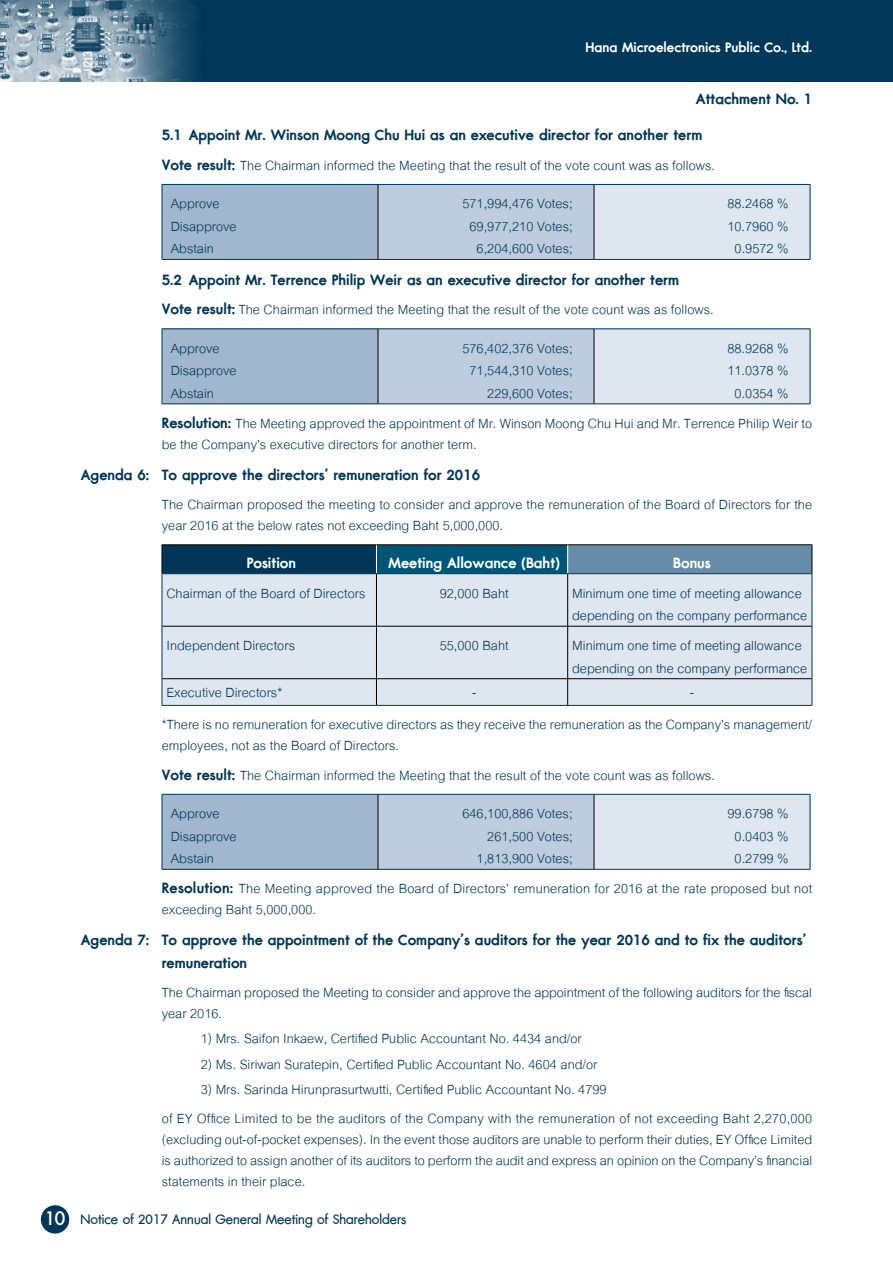
<style>
.page{position:relative;width:893px;height:1263px;background:#fff}
.page>*{position:absolute;margin:0;border:0;box-sizing:border-box;transform-origin:0 0}
.t1{font:19.5px/22.5px "Cordia UPC";color:#003758}
.t2{font:700 19.5px/35.8px "DB Adman X";color:#003758}
.t3{font:700 19.5px "DB Adman X";color:#fff}
.t4{font:18px "DB Adman X";color:#003758}
.t5{font:700 18px "DB Adman X";color:#fff}
.t6{font:500 18px "Futura";color:#fff}
.s1{font-family:"DB Adman X";font-weight:700}
</style>
<div class="page">
<div style="left:162px;top:184px;width:216px;height:75px;background:#a0b7cd"></div>
<div style="left:378px;top:184px;width:216px;height:75px;background:#becdde"></div>
<div style="left:594px;top:184px;width:216px;height:75px;background:#dee6ef"></div>
<hr style="left:378px;top:185px;width:1px;height:74px;background:#000">
<hr style="left:594px;top:185px;width:1px;height:74px;background:#000">
<hr style="left:162px;top:184px;width:216px;height:1px;background:#003758">
<hr style="left:162px;top:185px;width:1px;height:74px;background:#003758">
<hr style="left:378px;top:184px;width:216px;height:1px;background:#003758">
<hr style="left:594px;top:184px;width:216px;height:1px;background:#003758">
<hr style="left:810px;top:185px;width:1px;height:74px;background:#003758">
<hr style="left:162px;top:259px;width:216px;height:1px;background:#003758">
<hr style="left:378px;top:259px;width:216px;height:1px;background:#003758">
<hr style="left:594px;top:259px;width:216px;height:1px;background:#003758">
<div style="left:162px;top:329px;width:216px;height:75px;background:#a0b7cd"></div>
<div style="left:378px;top:329px;width:216px;height:75px;background:#becdde"></div>
<div style="left:594px;top:329px;width:216px;height:75px;background:#dee6ef"></div>
<hr style="left:378px;top:329px;width:1px;height:75px;background:#000">
<hr style="left:594px;top:329px;width:1px;height:75px;background:#000">
<hr style="left:162px;top:329px;width:216px;height:1px;background:#003758">
<hr style="left:162px;top:329px;width:1px;height:75px;background:#003758">
<hr style="left:378px;top:329px;width:216px;height:1px;background:#003758">
<hr style="left:594px;top:329px;width:216px;height:1px;background:#003758">
<hr style="left:810px;top:329px;width:1px;height:75px;background:#003758">
<hr style="left:162px;top:404px;width:216px;height:1px;background:#003758">
<hr style="left:378px;top:404px;width:216px;height:1px;background:#003758">
<hr style="left:594px;top:404px;width:216px;height:1px;background:#003758">
<div style="left:162px;top:545px;width:214px;height:29px;background:#003758"></div>
<div style="left:376px;top:545px;width:192px;height:29px;background:#005678"></div>
<div style="left:568px;top:545px;width:244px;height:29px;background:#668caa"></div>
<div style="left:163px;top:574px;width:649px;height:131px;background:#dee6ef"></div>
<svg style="left:376px;top:545px;width:1px;height:28px"></svg>
<svg style="left:567px;top:545px;width:1px;height:28px"></svg>
<hr style="left:376px;top:574px;width:1px;height:52px;background:#000">
<hr style="left:567px;top:574px;width:1px;height:52px;background:#000">
<hr style="left:162px;top:626px;width:214px;height:1px;background:#000">
<hr style="left:376px;top:626px;width:192px;height:1px;background:#000">
<hr style="left:376px;top:626px;width:1px;height:52px;background:#000">
<hr style="left:568px;top:626px;width:244px;height:1px;background:#000">
<hr style="left:567px;top:626px;width:1px;height:52px;background:#000">
<hr style="left:162px;top:678px;width:214px;height:1px;background:#000">
<hr style="left:376px;top:678px;width:192px;height:1px;background:#000">
<svg style="left:376px;top:679px;width:1px;height:26px"></svg>
<hr style="left:568px;top:678px;width:244px;height:1px;background:#000">
<svg style="left:567px;top:679px;width:1px;height:26px"></svg>
<svg style="left:162px;top:545px;width:1px;height:28px"></svg>
<hr style="left:162px;top:544px;width:214px;height:1px;background:#000">
<hr style="left:376px;top:544px;width:192px;height:1px;background:#000">
<hr style="left:568px;top:544px;width:244px;height:1px;background:#000">
<svg style="left:812px;top:545px;width:1px;height:28px"></svg>
<hr style="left:162px;top:574px;width:1px;height:52px;background:#003758">
<hr style="left:376px;top:573px;width:192px;height:1px;background:#003758">
<hr style="left:568px;top:573px;width:244px;height:1px;background:#003758">
<hr style="left:812px;top:574px;width:1px;height:52px;background:#003758">
<hr style="left:162px;top:626px;width:1px;height:53px;background:#003758">
<hr style="left:812px;top:626px;width:1px;height:53px;background:#003758">
<svg style="left:162px;top:679px;width:1px;height:26px"></svg>
<svg style="left:812px;top:679px;width:1px;height:26px"></svg>
<hr style="left:162px;top:705px;width:214px;height:1px;background:#003758">
<hr style="left:376px;top:705px;width:192px;height:1px;background:#003758">
<hr style="left:568px;top:705px;width:244px;height:1px;background:#003758">
<div style="left:162px;top:794px;width:216px;height:75px;background:#a0b7cd"></div>
<div style="left:378px;top:794px;width:216px;height:75px;background:#becdde"></div>
<div style="left:594px;top:794px;width:216px;height:75px;background:#dee6ef"></div>
<hr style="left:378px;top:794px;width:1px;height:75px;background:#000">
<hr style="left:594px;top:794px;width:1px;height:75px;background:#000">
<hr style="left:162px;top:794px;width:216px;height:1px;background:#003758">
<hr style="left:162px;top:794px;width:1px;height:75px;background:#003758">
<hr style="left:378px;top:794px;width:216px;height:1px;background:#003758">
<hr style="left:594px;top:794px;width:216px;height:1px;background:#003758">
<hr style="left:810px;top:794px;width:1px;height:75px;background:#003758">
<hr style="left:162px;top:869px;width:216px;height:1px;background:#003758">
<hr style="left:378px;top:869px;width:216px;height:1px;background:#003758">
<hr style="left:594px;top:869px;width:216px;height:1px;background:#003758">
<img style="left:0;top:0;width:893px;height:81px">
<div style="left:41px;top:1205px;width:28px;height:28px;background:#003758;border-radius:50%"></div>
<p class="t6" style="left:44px;top:1206px;width:23px">10</p>
<p class="t5" style="left:586px;top:36px;width:228px">Hana Microelectronics Public Co., Ltd.</p>
<p class="t2" style="left:162px;top:82px;width:652px;text-indent:534px">Attachment No. 1<br>5.1 Appoint Mr. Winson Moong Chu Hui as an executive director for another term</p>
<p class="t1" style="left:171px;top:145px;width:546px;line-height:38.7px;text-indent:-9px"><span class="s1">Vote result:</span> The Chairman informed the Meeting that the result of the vote count was as follows.<br>Approve</p>
<p class="t1" style="left:171px;top:214px;width:68px">Disapprove<br>Abstain</p>
<p class="t1" style="left:462px;top:192px;width:112px;text-align:right">571,994,476 Votes;<br>69,977,210 Votes;<br>6,204,600 Votes;</p>
<p class="t1" style="left:727px;top:192px;width:63px;text-align:center">88.2468 %<br>10.7960 %<br>0.9572 %</p>
<p class="t2" style="left:162px;top:262px;width:519px">5.2 Appoint Mr. Terrence Philip Weir as an executive director for another term</p>
<p class="t1" style="left:171px;top:290px;width:544px;line-height:38.7px;text-indent:-9px"><span class="s1">Vote result:</span> The Chairman informed the Meeting that the result of the vote count was as follows.<br>Approve</p>
<p class="t1" style="left:171px;top:359px;width:68px">Disapprove<br>Abstain</p>
<p class="t1" style="left:462px;top:336px;width:112px;text-align:right">576,402,376 Votes;<br>71,544,310 Votes;<br>229,600 Votes;</p>
<p class="t1" style="left:727px;top:336px;width:63px;text-align:center">88.9268 %<br>11.0378 %<br>0.0354 %</p>
<p class="t1" style="left:162px;top:412px;width:652px;line-height:21px"><span class="s1">Resolution:</span> The Meeting approved the appointment of Mr. Winson Moong Chu Hui and Mr. Terrence Philip Weir to be the Company’s executive directors for another term.</p>
<p class="t2" style="left:81px;top:457px;width:401px">Agenda 6: To approve the directors’ remuneration for 2016</p>
<p class="t1" style="left:162px;top:493px;width:652px;line-height:21px">The Chairman proposed the meeting to consider and approve the remuneration of the Board of Directors for the year 2016 at the below rates not exceeding Baht 5,000,000.</p>
<p class="t3" style="left:247px;top:551px;width:51px">Position</p>
<p class="t3" style="left:389px;top:551px;width:173px">Meeting Allowance (Baht)</p>
<p class="t3" style="left:673px;top:551px;width:39px">Bonus</p>
<p class="t1" style="left:166px;top:581px;width:200px">Chairman of the Board of Directors</p>
<p class="t1" style="left:440px;top:581px;width:70px">92,000 Baht</p>
<p class="t1" style="left:572px;top:581px;width:237px">Minimum one time of meeting allowance depending on the company performance</p>
<p class="t1" style="left:166px;top:634px;width:130px">Independent Directors</p>
<p class="t1" style="left:440px;top:634px;width:70px">55,000 Baht</p>
<p class="t1" style="left:572px;top:634px;width:237px">Minimum one time of meeting allowance depending on the company performance</p>
<p class="t1" style="left:166px;top:680px;width:117px">Executive Directors*</p>
<p class="t1" style="left:472px;top:680px;width:6px">-</p>
<p class="t1" style="left:162px;top:675px;width:652px;line-height:32.2px;text-indent:528px">-<br>*There is no remuneration for executive directors as they receive the remuneration as the Company’s management/</p>
<p class="t1" style="left:162px;top:730px;width:555px;line-height:29.5px">employees, not as the Board of Directors.<br><span class="s1">Vote result:</span> The Chairman informed the Meeting that the result of the vote count was as follows.</p>
<p class="t1" style="left:171px;top:802px;width:68px">Approve<br>Disapprove<br>Abstain</p>
<p class="t1" style="left:462px;top:802px;width:112px;text-align:right">646,100,886 Votes;<br>261,500 Votes;<br>1,813,900 Votes;</p>
<p class="t1" style="left:727px;top:802px;width:63px;text-align:center">99.6798 %<br>0.0403 %<br>0.2799 %</p>
<p class="t1" style="left:162px;top:877px;width:652px;line-height:21px"><span class="s1">Resolution:</span> The Meeting approved the Board of Directors’ remuneration for 2016 at the rate proposed but not exceeding Baht 5,000,000.</p>
<p class="t2" style="left:162px;top:929px;width:646px;line-height:22.5px;text-indent:-81px">Agenda 7: To approve the appointment of the Company’s auditors for the year 2016 and to fix the auditors’ remuneration</p>
<p class="t1" style="left:162px;top:981px;width:652px;line-height:21px">The Chairman proposed the Meeting to consider and approve the appointment of the following auditors for the fiscal year 2016.</p>
<p class="t1" style="left:201px;top:1027px;width:383px">1) Mrs. Saifon Inkaew, Certified Public Accountant No. 4434 and/or</p>
<p class="t1" style="left:201px;top:1052px;width:398px">2) Ms. Siriwan Suratepin, Certified Public Accountant No. 4604 and/or</p>
<p class="t1" style="left:162px;top:1074px;width:652px;line-height:29.5px;text-indent:39px">3) Mrs. Sarinda Hirunprasurtwutti, Certified Public Accountant No. 4799<br>of EY Office Limited to be the auditors of the Company with the remuneration of not exceeding Baht 2,270,000</p>
<p class="t1" style="left:162px;top:1128px;width:652px;line-height:21px;text-align:justify">(excluding out-of-pocket expenses). In the event those auditors are unable to perform their duties, EY Office Limited is authorized to assign another of its auditors to perform the audit and express an opinion on the Company’s financial statements in their place.</p>
<p class="t4" style="left:80px;top:1209px;width:327px">Notice of 2017 Annual General Meeting of Shareholders</p>
</div>
